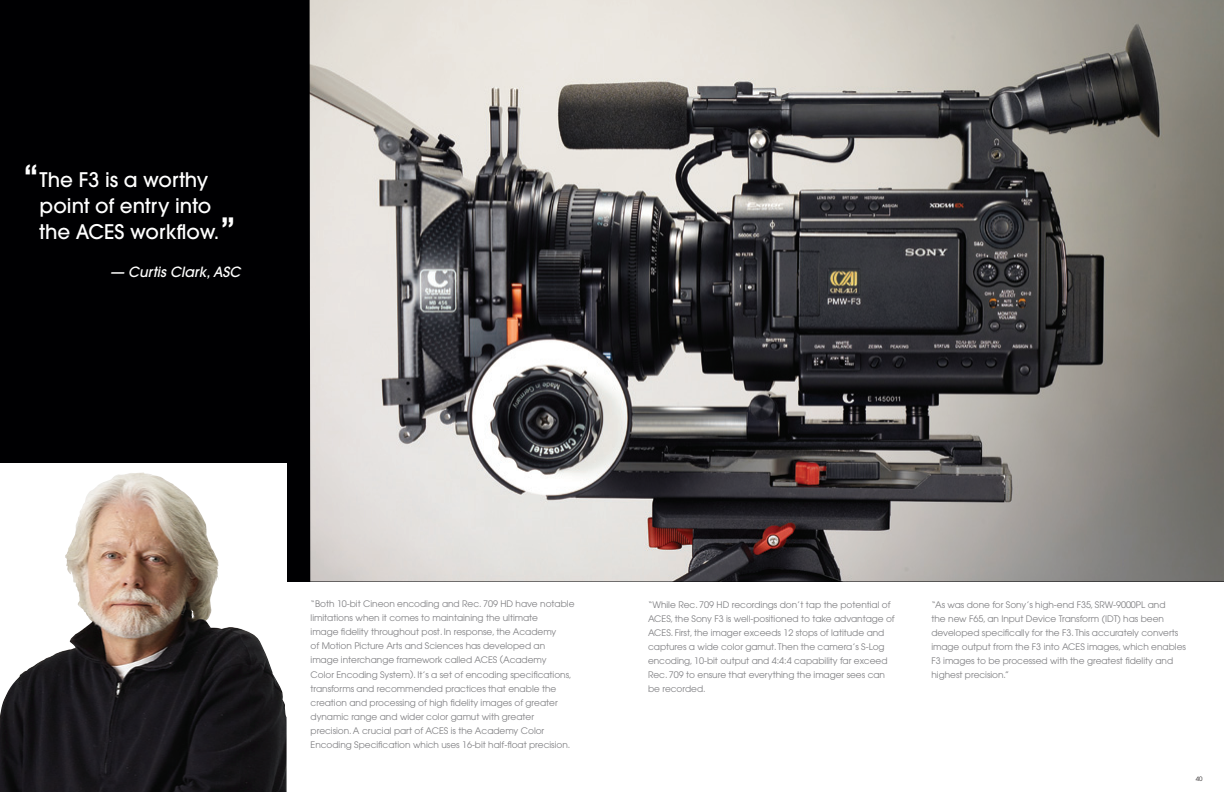
<style>
.page{position:relative;width:1224px;height:792px;background:#fff}
.page>*{position:absolute;margin:0;border:0;box-sizing:border-box;transform-origin:0 0}
.t1{font:500 20px/26px "Avant Garde";color:#fff}
.t2{font:italic 500 14px "Avant Garde";color:#fff}
.t3{font:9px/14px "Avant Garde";letter-spacing:-.005em;color:#808083}
.t4{font:6px "Avant Garde";color:#231f20}
.s1{font-size:40px}
</style>
<div class="page">
<div style="left:0;top:0;width:1224px;height:581px;background:#000002"></div>
<img style="left:310px;top:0;width:914px;height:582px">
<svg style="left:0;top:464px;width:287px;height:328px;background:#6b6766"></svg>
<img style="left:1px;top:473px;width:142px;height:233px">
<h1 class="t1" style="left:40px;top:166px;width:198px;text-indent:-17px"><span class="s1">“</span>The F3 is a worthy point of entry into the ACES workflow.<span class="s1">”</span></h1>
<h2 class="t2" style="left:110px;top:263px;width:132px">— Curtis Clark, ASC</h2>
<p class="t3" style="left:311px;top:597px;width:265px">“Both 10-bit Cineon encoding and Rec. 709 HD have notable limitations when it comes to maintaining the ultimate<br>image fidelity throughout post. In response, the Academy<br>of Motion Picture Arts and Sciences has developed an image interchange framework called ACES (Academy<br>Color Encoding System). It’s a set of encoding specifications, transforms and recommended practices that enable the creation and processing of high fidelity images of greater dynamic range and wider color gamut with greater precision. A crucial part of ACES is the Academy Color Encoding Specification which uses 16-bit half-float precision.</p>
<p class="t3" style="left:648px;top:597px;width:248px">“While Rec. 709 HD recordings don’t tap the potential of ACES, the Sony F3 is well-positioned to take advantage of ACES. First, the imager exceeds 12 stops of latitude and captures a wide color gamut. Then the camera’s S-Log encoding, 10-bit output and 4:4:4 capability far exceed Rec. 709 to ensure that everything the imager sees can be recorded.</p>
<p class="t3" style="left:932px;top:597px;width:256px">“As was done for Sony’s high-end F35, SRW-9000PL and<br>the new F65, an Input Device Transform (IDT) has been developed specifically for the F3. This accurately converts image output from the F3 into ACES images, which enables F3 images to be processed with the greatest fidelity and highest precision.”</p>
<p class="t4" style="left:1196px;top:775px;width:8px">40</p>
</div>
